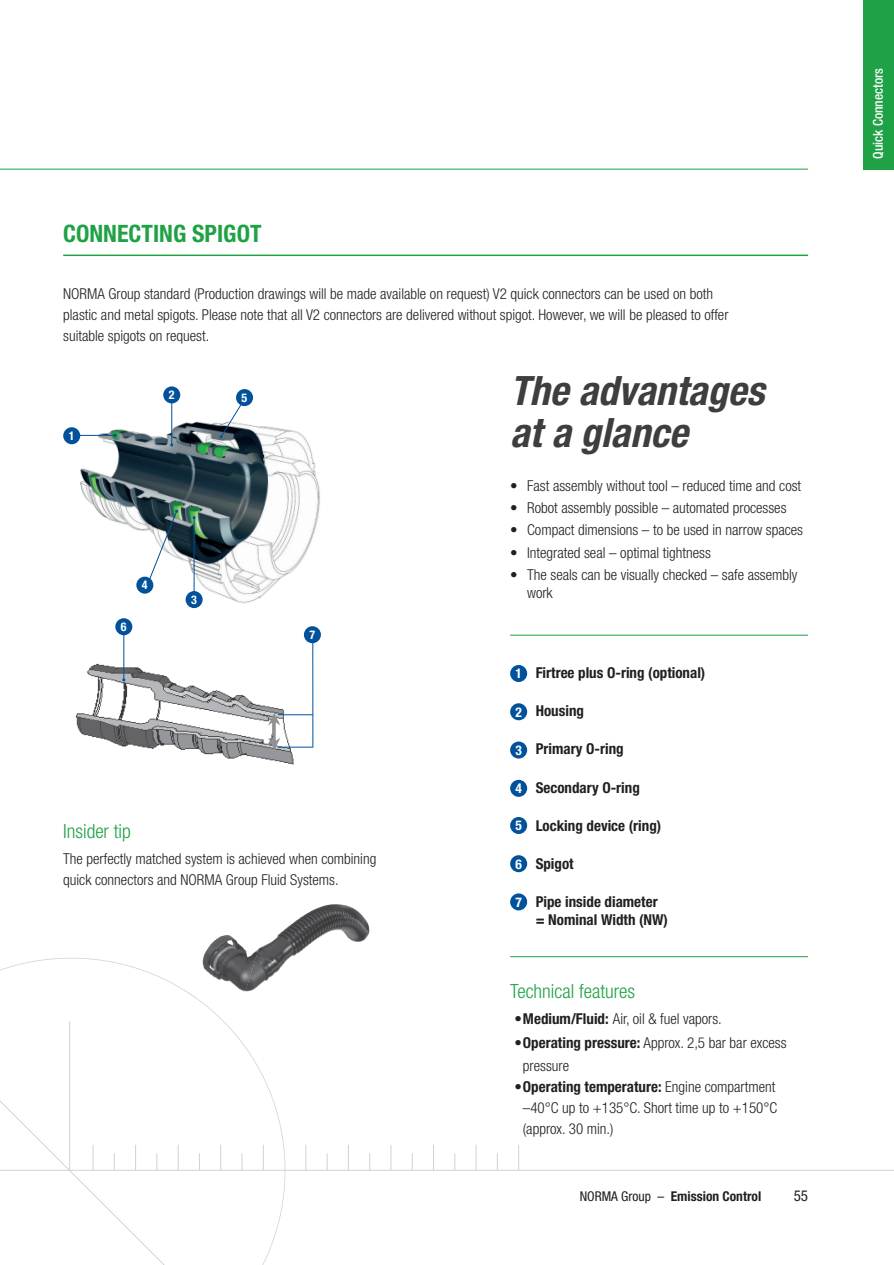
<style>
.page{position:relative;width:894px;height:1265px;background:#fff}
.page>*{position:absolute;margin:0;border:0;box-sizing:border-box;transform-origin:0 0}
.t1{font:italic 700 condensed 40.5px/42px "Helvetica Neue LT Std";color:#3e3e3f}
.t2{font:700 condensed 24px "Helvetica Neue LT Std";color:#1fa245}
.t3{font:300 condensed 19.5px "Helvetica Neue LT Pro";color:#1fa245}
.t4{font:300 condensed 15px/21px "Helvetica Neue LT Std";color:#231f20}
.t5{font:300 condensed 15px/21px "Helvetica Neue LT Pro";color:#231f20}
.t6{font:700 condensed 15px/18px "Helvetica Neue LT Pro";color:#231f20}
.t7{font:condensed 15px "Helvetica Neue LT Std";color:#231f20}
.t8{font:700 condensed 13.5px "Helvetica Neue LT Std";color:#231f20}
.t9{font:500 condensed 13.5px "Helvetica Neue LT Pro";color:#fff}
.t10{font:700 condensed 13.5px "Helvetica Neue LT Std";color:#fff}
.t11{font:700 condensed 12px "Helvetica Neue LT Pro";color:#fff}
.s1{font-weight:700}
.s2{font-weight:400}
</style>
<div class="page">
<div style="left:863px;top:0;width:30px;height:169px;background:#1fa245"></div>
<hr style="left:0;top:169px;width:807px;height:1px;background:#1fa245">
<svg style="left:0;top:957px;width:285px;height:308px"></svg>
<svg style="left:0;top:1020px;width:224px;height:245px"></svg>
<hr style="left:0;top:1170px;width:893px;height:1px;background:#d1d2d4">
<svg style="left:114px;top:1153px;width:1px;height:17px"></svg>
<svg style="left:135px;top:1144px;width:1px;height:26px"></svg>
<svg style="left:93px;top:1144px;width:1px;height:26px"></svg>
<svg style="left:156px;top:1153px;width:1px;height:17px"></svg>
<svg style="left:178px;top:1144px;width:1px;height:26px"></svg>
<svg style="left:199px;top:1153px;width:1px;height:17px"></svg>
<svg style="left:220px;top:1144px;width:1px;height:26px"></svg>
<svg style="left:241px;top:1153px;width:1px;height:17px"></svg>
<svg style="left:263px;top:1144px;width:1px;height:26px"></svg>
<svg style="left:305px;top:1145px;width:1px;height:25px"></svg>
<svg style="left:326px;top:1153px;width:1px;height:17px"></svg>
<svg style="left:348px;top:1144px;width:1px;height:26px"></svg>
<svg style="left:369px;top:1153px;width:1px;height:17px"></svg>
<svg style="left:390px;top:1145px;width:1px;height:25px"></svg>
<svg style="left:411px;top:1154px;width:1px;height:16px"></svg>
<svg style="left:454px;top:1153px;width:1px;height:17px"></svg>
<svg style="left:433px;top:1144px;width:1px;height:26px"></svg>
<svg style="left:475px;top:1145px;width:1px;height:25px"></svg>
<svg style="left:518px;top:1145px;width:1px;height:25px"></svg>
<hr style="left:69px;top:1021px;width:1px;height:149px;background:#d1d2d4">
<img style="left:79px;top:421px;width:241px;height:186px">
<svg style="left:184px;top:928px;width:186px;height:71px"></svg>
<img style="left:256px;top:904px;width:113px;height:60px">
<img style="left:202px;top:935px;width:56px;height:56px">
<img style="left:245px;top:956px;width:38px;height:35px">
<hr style="left:510px;top:635px;width:297px;height:1px;background:#1fa245">
<hr style="left:510px;top:956px;width:297px;height:1px;background:#1fa245">
<hr style="left:63px;top:255px;width:744px;height:1px;background:#1fa245">
<img style="left:75px;top:661px;width:122px;height:89px">
<hr style="left:278px;top:747px;width:34px;height:1px;background:#01519b">
<hr style="left:312px;top:631px;width:1px;height:116px;background:#01519b">
<hr style="left:278px;top:714px;width:34px;height:1px;background:#01519b">
<hr style="left:123px;top:625px;width:1px;height:55px;background:#01519b">
<hr style="left:171px;top:393px;width:1px;height:52px;background:#01519b">
<hr style="left:194px;top:518px;width:1px;height:83px;background:#01519b">
<svg style="left:145px;top:510px;width:33px;height:78px"></svg>
<div style="left:163px;top:386px;width:17px;height:17px;background:#01519b;border-radius:50%"></div>
<div style="left:115px;top:618px;width:17px;height:17px;background:#01519b;border-radius:50%"></div>
<div style="left:185px;top:591px;width:17px;height:17px;background:#01519b;border-radius:50%"></div>
<div style="left:304px;top:626px;width:17px;height:17px;background:#01519b;border-radius:50%"></div>
<div style="left:136px;top:576px;width:17px;height:17px;background:#01519b;border-radius:50%"></div>
<svg style="left:219px;top:400px;width:27px;height:38px"></svg>
<div style="left:236px;top:389px;width:17px;height:17px;background:#01519b;border-radius:50%"></div>
<hr style="left:70px;top:435px;width:45px;height:1px;background:#01519b">
<div style="left:63px;top:427px;width:17px;height:17px;background:#01519b;border-radius:50%"></div>
<div style="left:510px;top:665px;width:17px;height:17px;background:#01519b;border-radius:50%"></div>
<div style="left:510px;top:780px;width:17px;height:17px;background:#01519b;border-radius:50%"></div>
<div style="left:510px;top:855px;width:17px;height:17px;background:#01519b;border-radius:50%"></div>
<div style="left:510px;top:703px;width:17px;height:17px;background:#01519b;border-radius:50%"></div>
<div style="left:510px;top:817px;width:17px;height:17px;background:#01519b;border-radius:50%"></div>
<div style="left:510px;top:893px;width:17px;height:17px;background:#01519b;border-radius:50%"></div>
<div style="left:510px;top:741px;width:17px;height:17px;background:#01519b;border-radius:50%"></div>
<h2 class="t2" style="left:63px;top:219px;width:200px">CONNECTING SPIGOT</h2>
<p class="t4" style="left:63px;top:283px;width:666px">NORMA Group standard (Production drawings will be made available on request) V2 quick connectors can be used on both plastic and metal spigots. Please note that all V2 connectors are delivered without spigot. However, we will be pleased to offer suitable spigots on request.</p>
<p class="t11" style="left:69px;top:428px;width:7px">1</p>
<p class="t11" style="left:169px;top:388px;width:7px">2</p>
<p class="t11" style="left:241px;top:390px;width:7px">5</p>
<p class="t11" style="left:121px;top:619px;width:7px">6</p>
<p class="t11" style="left:142px;top:578px;width:7px">4</p>
<p class="t11" style="left:191px;top:592px;width:7px">3</p>
<p class="t11" style="left:309px;top:627px;width:7px">7</p>
<h3 class="t3" style="left:63px;top:819px;width:69px">Insider tip</h3>
<p class="t4" style="left:63px;top:848px;width:314px">The perfectly matched system is achieved when combining quick connectors and NORMA Group Fluid Systems.</p>
<h1 class="t1" style="left:510px;top:370px;width:256px">The advantages at a glance</h1>
<p class="t4" style="left:510px;top:475px;width:292px">• Fast assembly without tool – reduced time and cost</p>
<p class="t4" style="left:510px;top:497px;width:278px">• Robot assembly possible – automated processes</p>
<p class="t4" style="left:510px;top:519px;width:294px">• Compact dimensions – to be used in narrow spaces</p>
<p class="t4" style="left:510px;top:541px;width:202px">• Integrated seal – optimal tightness</p>
<p class="t4" style="left:527px;top:565px;width:272px;line-height:18px;text-indent:-17px">• The seals can be visually checked – safe assembly work</p>
<p class="t10" style="left:515px;top:665px;width:8px">1</p>
<p class="t10" style="left:515px;top:703px;width:8px">2</p>
<p class="t10" style="left:515px;top:742px;width:8px">3</p>
<p class="t10" style="left:515px;top:780px;width:8px">4</p>
<p class="t10" style="left:515px;top:817px;width:8px">5</p>
<p class="t10" style="left:515px;top:855px;width:8px">6</p>
<p class="t10" style="left:515px;top:894px;width:8px">7</p>
<p class="t6" style="left:535px;top:663px;width:171px">Firtree plus O-ring (optional)</p>
<p class="t6" style="left:535px;top:701px;width:50px">Housing</p>
<p class="t6" style="left:535px;top:740px;width:89px">Primary O-ring</p>
<p class="t6" style="left:535px;top:778px;width:106px">Secondary O-ring</p>
<p class="t6" style="left:535px;top:816px;width:127px">Locking device (ring)</p>
<p class="t6" style="left:535px;top:854px;width:40px">Spigot</p>
<p class="t6" style="left:535px;top:893px;width:134px">Pipe inside diameter = Nominal Width (NW)</p>
<h3 class="t3" style="left:510px;top:980px;width:126px">Technical features</h3>
<p class="t5" style="left:514px;top:1008px;width:209px">• <span class="s1">Medium/Fluid:</span> Air, oil &amp; fuel vapors.</p>
<p class="t5" style="left:522px;top:1030px;width:265px;line-height:23.4px;text-indent:-9px">• <span class="s1">Operating pressure:</span> Approx. 2,5 bar bar excess pressure</p>
<p class="t5" style="left:522px;top:1076px;width:256px;text-indent:-9px">• <span class="s1">Operating temperature:</span> Engine compartment –40°C up to +135°C. Short time up to +150°C (approx. 30 min.)</p>
<p class="t8" style="left:579px;top:1188px;width:183px"><span class="s2">NORMA Group –</span> Emission Control</p>
<p class="t7" style="left:793px;top:1187px;width:16px">55</p>
<p class="t9" style="left:869px;top:159px;width:92px;rotate:-90deg">Quick Connectors</p>
</div>
